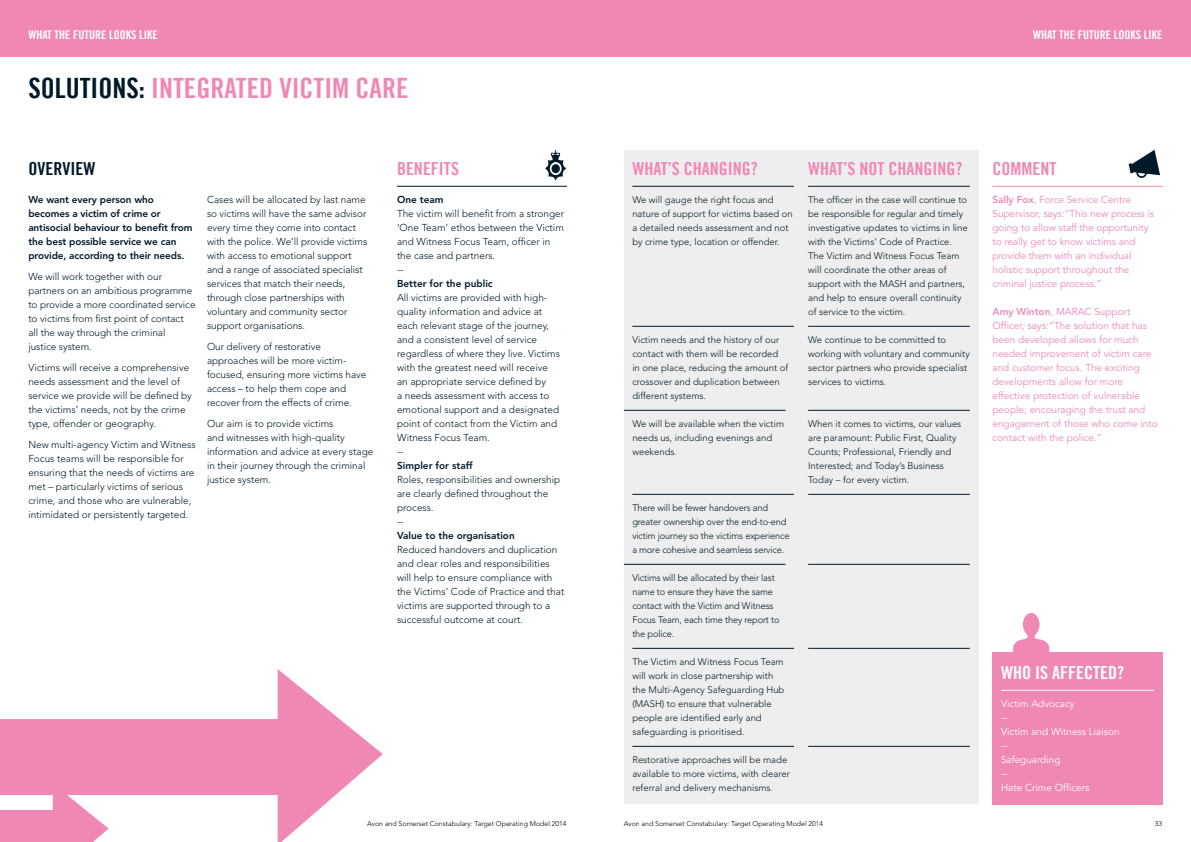
<style>
.page{position:relative;width:1191px;height:842px;background:#fff}
.page>*{position:absolute;margin:0;border:0;box-sizing:border-box;transform-origin:0 0}
.t1{font:28px "Trade Gothic LT Bold Cond Twenty";color:#f088b5}
.t2{font:28px "Trade Gothic LT Bold Cond Twenty";color:#001a2a}
.t3{font:18px "Trade Gothic LT Bold Cond Twenty";color:#f088b5}
.t4{font:18px "Trade Gothic LT Bold Cond Twenty";color:#fff}
.t5{font:18px "Trade Gothic LT Bold Cond Twenty";color:#001a2a}
.t6{font:12px "Trade Gothic LT Bold Cond Twenty";color:#fff}
.t7{font:300 10px/14px "Avenir";color:#001a2a}
.t8{font:10px/14px "Avenir";color:#f088b5}
.t9{font:800 10px/14px "Avenir";letter-spacing:-.01em;color:#001a2a}
.t10{font:10px/14px "Avenir";color:#fff}
.t11{font:300 9.5px/14px "Avenir";color:#001a2a}
.t12{font:300 7px "Avenir";color:#000}
.s1{color:#001a2a}
.s2{font-weight:800}
</style>
<div class="page">
<div style="left:0;top:0;width:1191px;height:57px;background:#f088b5"></div>
<div style="left:624px;top:150px;width:354px;height:654px;background:#eee"></div>
<hr style="left:632px;top:186px;width:162px;height:1px;background:#001a2a">
<hr style="left:632px;top:326px;width:162px;height:1px;background:#001a2a">
<hr style="left:624px;top:410px;width:161px;height:1px;background:#001a2a">
<hr style="left:632px;top:494px;width:162px;height:1px;background:#001a2a">
<hr style="left:624px;top:564px;width:161px;height:1px;background:#001a2a">
<hr style="left:632px;top:648px;width:162px;height:1px;background:#001a2a">
<hr style="left:632px;top:746px;width:162px;height:1px;background:#001a2a">
<hr style="left:808px;top:186px;width:161px;height:1px;background:#001a2a">
<hr style="left:808px;top:326px;width:161px;height:1px;background:#001a2a">
<hr style="left:808px;top:410px;width:161px;height:1px;background:#001a2a">
<hr style="left:808px;top:494px;width:161px;height:1px;background:#001a2a">
<hr style="left:808px;top:564px;width:161px;height:1px;background:#001a2a">
<hr style="left:808px;top:648px;width:161px;height:1px;background:#001a2a">
<hr style="left:808px;top:746px;width:161px;height:1px;background:#001a2a">
<hr style="left:992px;top:186px;width:170px;height:1px;background:#f088b5">
<hr style="left:397px;top:186px;width:170px;height:1px;background:#001a2a">
<svg style="left:545px;top:150px;width:21px;height:31px"></svg>
<div style="left:551px;top:164px;width:9px;height:9px;background:#001a2a;border-radius:50%"></div>
<svg style="left:1128px;top:150px;width:32px;height:28px"></svg>
<div style="left:992px;top:652px;width:170px;height:152px;background:#f088b5"></div>
<hr style="left:1001px;top:690px;width:153px;height:1px;background:#fff">
<svg style="left:1013px;top:613px;width:36px;height:39px"></svg>
<svg style="left:278px;top:669px;width:105px;height:173px"></svg>
<div style="left:0;top:719px;width:301px;height:76px;background:#f088b5"></div>
<svg style="left:53px;top:795px;width:56px;height:47px"></svg>
<div style="left:0;top:810px;width:65px;height:32px;background:#f088b5"></div>
<p class="t6" style="left:28px;top:27px;width:52px">WHAT THE FUTURE</p>
<p class="t6" style="left:109px;top:27px;width:49px">LOOKS LIKE</p>
<p class="t6" style="left:1033px;top:27px;width:52px">WHAT THE FUTURE</p>
<p class="t6" style="left:1114px;top:27px;width:49px">LOOKS LIKE</p>
<h1 class="t2" style="left:28px;top:71px;width:50px">SOLUTIO</h1>
<h1 class="t1" style="left:112px;top:71px;width:283px"><span class="s1">NS:</span> INTEGRATED VICTIM CARE</h1>
<h2 class="t5" style="left:28px;top:158px;width:19px">OVERVIEW</h2>
<p class="t9" style="left:28px;top:193px;width:165px">We want every person who becomes a victim of crime or antisocial behaviour to benefit from the best possible service we can provide, according to their needs.</p>
<p class="t7" style="left:28px;top:270px;width:169px">We will work together with our partners on an ambitious programme to provide a more coordinated service to victims from first point of contact all the way through the criminal justice system.</p>
<p class="t7" style="left:28px;top:361px;width:165px">Victims will receive a comprehensive needs assessment and the level of service we provide will be defined by the victims’ needs, not by the crime type, offender or geography.</p>
<p class="t7" style="left:28px;top:438px;width:169px">New multi-agency Victim and Witness Focus teams will be responsible for ensuring that the needs of victims are met – particularly victims of serious crime, and those who are vulnerable, intimidated or persistently targeted.</p>
<p class="t7" style="left:207px;top:193px;width:162px">Cases will be allocated by last name so victims will have the same advisor every time they come into contact with the police. We’ll provide victims with access to emotional support and a range of associated specialist services that match their needs, through close partnerships with voluntary and community sector support organisations.</p>
<p class="t7" style="left:207px;top:340px;width:161px">Our delivery of restorative approaches will be more victim&shy;focused, ensuring more victims have access – to help them cope and recover from the effects of crime.</p>
<p class="t7" style="left:207px;top:417px;width:168px">Our aim is to provide victims<br>and witnesses with high-quality information and advice at every stage in their journey through the criminal justice system.</p>
<h2 class="t3" style="left:397px;top:158px;width:34px">BENEFITS</h2>
<p class="t9" style="left:397px;top:193px;width:48px">One team</p>
<p class="t7" style="left:397px;top:207px;width:169px">The victim will benefit from a stronger ‘One Team’ ethos between the Victim and Witness Focus Team, officer in the case and partners.<br>--</p>
<p class="t9" style="left:397px;top:277px;width:97px">Better for the public</p>
<p class="t7" style="left:397px;top:291px;width:164px">All victims are provided with high&shy;quality information and advice at each relevant stage of the journey, and a consistent level of service regardless of where they live. Victims with the greatest need will receive an appropriate service defined by<br>a needs assessment with access to emotional support and a designated point of contact from the Victim and<br>Witness Focus Team.<br>--</p>
<p class="t9" style="left:397px;top:459px;width:77px">Simpler for staff</p>
<p class="t7" style="left:397px;top:473px;width:165px">Roles, responsibilities and ownership are clearly defined throughout the process.<br>--</p>
<p class="t9" style="left:397px;top:529px;width:119px">Value to the organisation</p>
<p class="t7" style="left:397px;top:543px;width:169px">Reduced handovers and duplication and clear roles and responsibilities will help to ensure compliance with the Victims’ Code of Practice and that victims are supported through to a successful outcome at court.</p>
<h2 class="t3" style="left:632px;top:158px;width:127px">WHAT’S CHANGING?</h2>
<p class="t11" style="left:632px;top:193px;width:162px">We will gauge the right focus and nature of support for victims based on a detailed needs assessment and not by crime type, location or offender.</p>
<p class="t11" style="left:632px;top:333px;width:157px">Victim needs and the history of our contact with them will be recorded in one place, reducing the amount of crossover and duplication between different systems.</p>
<p class="t11" style="left:632px;top:417px;width:153px">We will be available when the victim needs us, including evenings and weekends.</p>
<p class="t11" style="left:632px;top:501px;width:159px">There will be fewer handovers and greater ownership over the end-to-end victim journey so the victims experience a more cohesive and seamless service.</p>
<p class="t11" style="left:632px;top:571px;width:149px">Victims will be allocated by their last name to ensure they have the same contact with the Victim and Witness<br>Focus Team, each time they report to the police.</p>
<p class="t11" style="left:632px;top:655px;width:154px">The Victim and Witness Focus Team will work in close partnership with the Multi-Agency Safeguarding Hub (MASH) to ensure that vulnerable people are identified early and safeguarding is prioritised.</p>
<p class="t11" style="left:632px;top:753px;width:159px">Restorative approaches will be made available to more victims, with clearer referral and delivery mechanisms.</p>
<h2 class="t3" style="left:808px;top:158px;width:156px">WHAT’S NOT CHANGING?</h2>
<p class="t11" style="left:808px;top:193px;width:161px">The officer in the case will continue to be responsible for regular and timely investigative updates to victims in line with the Victims’ Code of Practice.<br>The Victim and Witness Focus Team will coordinate the other areas of support with the MASH and partners, and help to ensure overall continuity of service to the victim.</p>
<p class="t11" style="left:808px;top:333px;width:163px">We continue to be committed to working with voluntary and community sector partners who provide specialist services to victims.</p>
<p class="t11" style="left:808px;top:417px;width:155px">When it comes to victims, our values are paramount: Public First, Quality Counts; Professional, Friendly and Interested; and Today’s Business Today – for every victim.</p>
<h2 class="t3" style="left:992px;top:158px;width:11px">COMME</h2>
<h2 class="t3" style="left:1040px;top:158px;width:16px">NT</h2>
<p class="t8" style="left:992px;top:193px;width:163px"><span class="s2">Sally Fox</span>, Force Service Centre Supervisor, says:“This new process is going to allow staff the opportunity to really get to know victims and provide them with an individual holistic support throughout the criminal justice process.”</p>
<p class="t8" style="left:992px;top:305px;width:167px"><span class="s2">Amy Winton</span>, MARAC Support<br>Officer, says:“The solution that has been developed allows for much needed improvement of victim care and customer focus. The exciting developments allow for more effective protection of vulnerable people; encouraging the trust and engagement of those who come into contact with the police.”</p>
<h2 class="t4" style="left:1001px;top:662px;width:60px">WHO ISAFFE</h2>
<h2 class="t4" style="left:1084px;top:662px;width:41px">CTED?</h2>
<p class="t10" style="left:1001px;top:697px;width:120px">Victim Advocacy<br>--<br>Victim and Witness Liaison --<br>Safeguarding<br>--<br>Hate Crime Officers</p>
<p class="t12" style="left:367px;top:820px;width:201px">Avon and Somerset Constabulary: Target Operating Model 2014</p>
<p class="t12" style="left:624px;top:820px;width:201px">Avon and Somerset Constabulary: Target Operating Model 2014</p>
<p class="t12" style="left:1154px;top:820px;width:9px">33</p>
</div>
